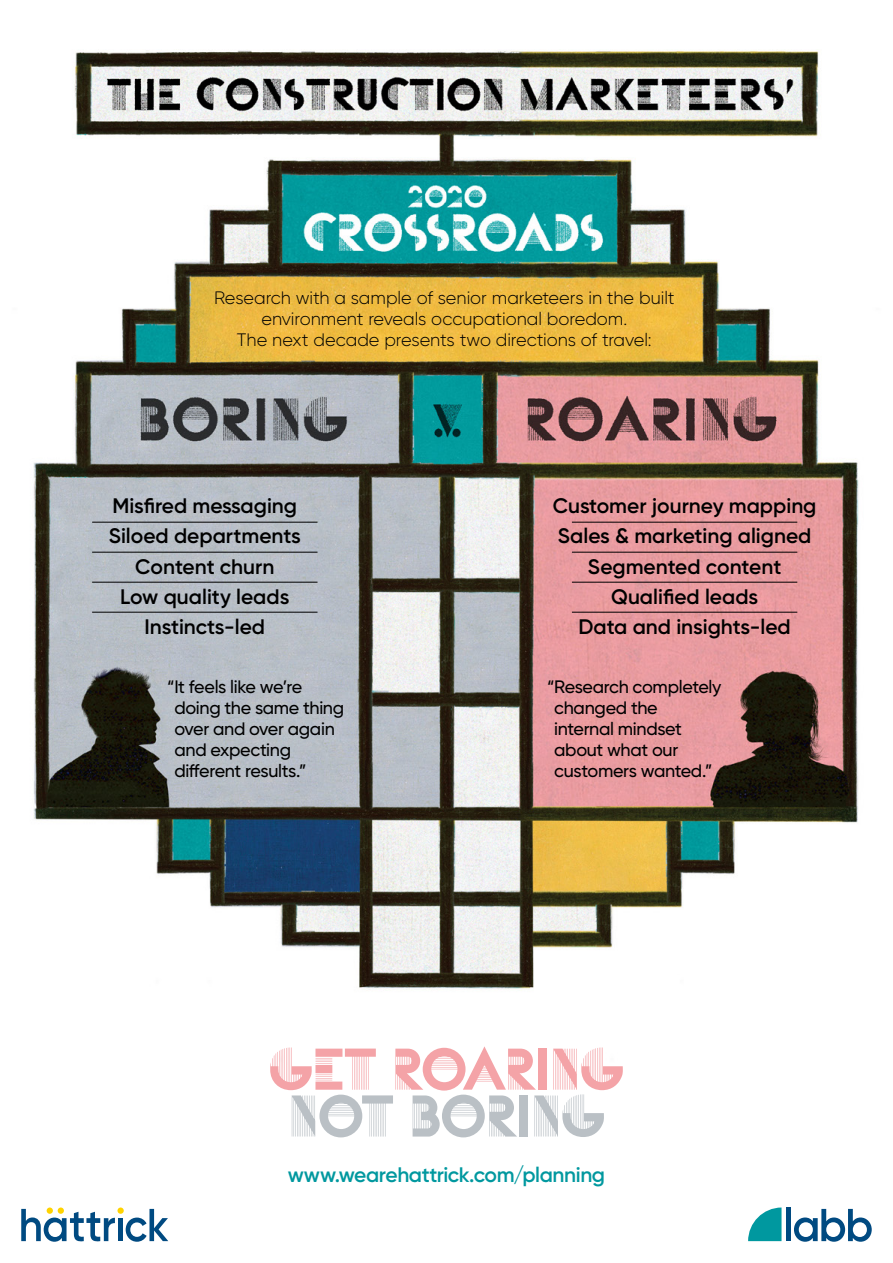
<style>
.page{position:relative;width:893px;height:1263px;background:#fff}
.page>*{position:absolute;margin:0;border:0;box-sizing:border-box;transform-origin:0 0}
.t1{font:58.2px "P22 Bifur A";letter-spacing:-.035em;color:#f4a3a7}
.t2{font:58.2px "P22 Bifur A";letter-spacing:-.03em;color:#bac0c5}
.t3{font:600 21px/30px "Gilroy";color:#000;text-align:center}
.t4{font:600 21px "Gilroy";letter-spacing:-.02em;color:#00989f}
.t5{font:500 18px/21px "Gilroy";letter-spacing:-.02em;color:#000}
.t6{font:300 18px/21px "Gilroy";letter-spacing:-.005em;color:#000;text-align:center}
</style>
<div class="page">
<div style="left:118px;top:1218px;width:5px;height:23px;background:#004a81"></div>
<svg style="left:126px;top:1209px;width:42px;height:33px"></svg>
<svg style="left:21px;top:1209px;width:94px;height:33px"></svg>
<div style="left:47px;top:1207px;width:6px;height:7px;background:#ffd300;border-radius:50%"></div>
<div style="left:58px;top:1207px;width:6px;height:7px;background:#ffd300;border-radius:50%"></div>
<svg style="left:117px;top:1207px;width:7px;height:7px"></svg>
<svg style="left:748px;top:1207px;width:33px;height:34px"></svg>
<div style="left:786px;top:1207px;width:5px;height:34px;background:#004a81"></div>
<svg style="left:794px;top:1209px;width:78px;height:33px"></svg>
<img style="left:33px;top:50px;width:826px;height:940px">
<hr style="left:92px;top:522px;width:225px;height:1px;background:#000">
<hr style="left:92px;top:552px;width:225px;height:1px;background:#000">
<hr style="left:92px;top:582px;width:225px;height:1px;background:#000">
<hr style="left:92px;top:612px;width:225px;height:1px;background:#000">
<hr style="left:572px;top:522px;width:225px;height:1px;background:#000">
<hr style="left:572px;top:552px;width:225px;height:1px;background:#000">
<hr style="left:572px;top:582px;width:225px;height:1px;background:#000">
<hr style="left:572px;top:612px;width:225px;height:1px;background:#000">
<p class="t6" style="left:214px;top:287px;width:462px">Research with a sample of senior marketeers in the built environment reveals occupational boredom.<br>The next decade presents two directions of travel:</p>
<p class="t3" style="left:109px;top:491px;width:193px">Misfired messaging<br>Siloed departments<br>Content churn<br>Low quality leads<br>Instincts-led</p>
<p class="t3" style="left:553px;top:491px;width:265px">Customer journey mapping<br>Sales &amp; marketing aligned<br>Segmented content<br>Qualified leads<br>Data and insights-led</p>
<p class="t5" style="left:174px;top:676px;width:171px;text-indent:-7px">“It feels like we’re doing the same thing over and over again and expecting different results.”</p>
<p class="t5" style="left:554px;top:676px;width:169px;text-indent:-7px">“Research completely changed the internal mindset about what our customers wanted.”</p>
<h1 class="t1" style="left:268px;top:1036px;width:358px">GET ROARING</h1>
<h1 class="t2" style="left:287px;top:1083px;width:320px">NOT BORING</h1>
<p class="t4" style="left:288px;top:1162px;width:319px">www.wearehattrick.com/planning</p>
</div>
